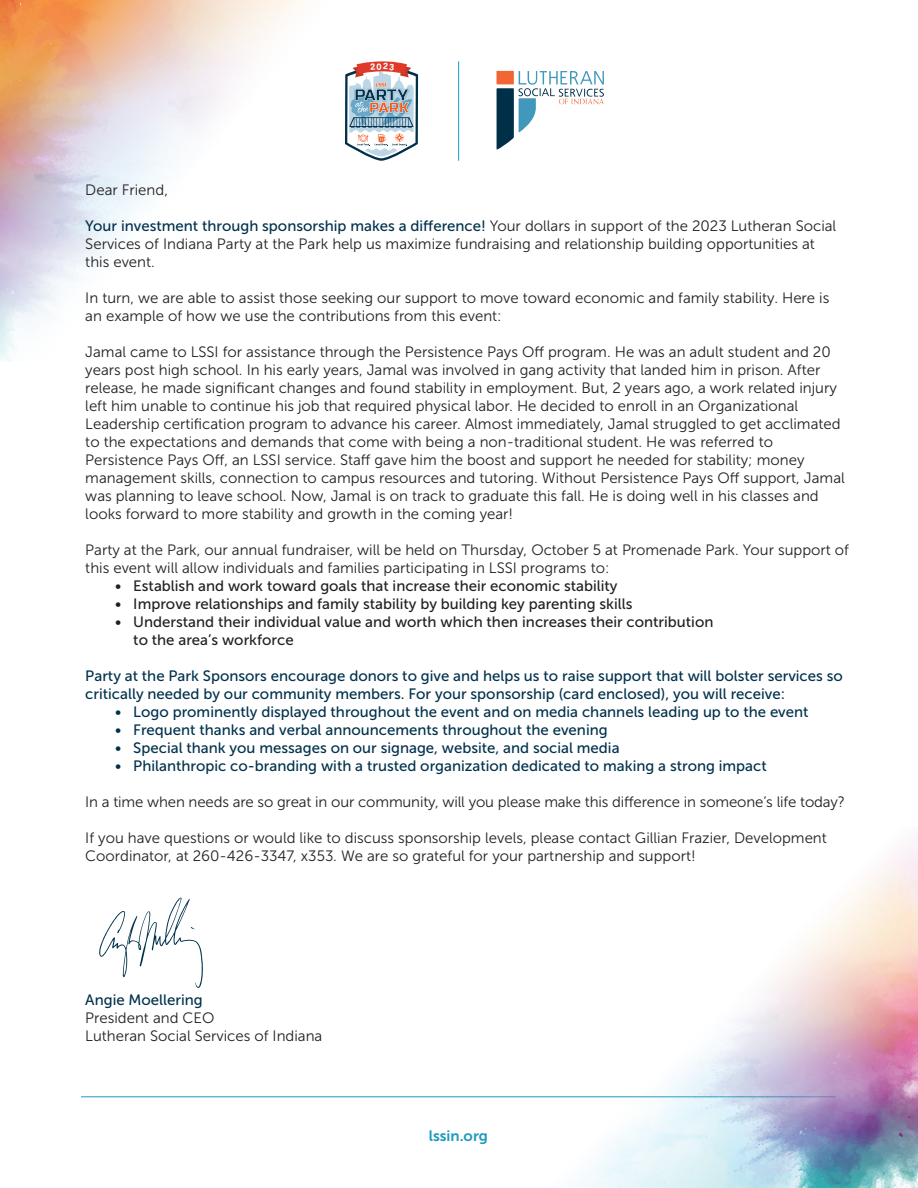
<style>
.page{position:relative;width:918px;height:1188px;background:#fff}
.page>*{position:absolute;margin:0;border:0;box-sizing:border-box;transform-origin:0 0}
.t1{font:15px/18px "Museo Sans 300";color:#231f20}
.t2{font:15px/18px "Museo Sans 500";color:#00314c}
.t3{font:15px/18px "Museo Sans 500";color:#231f20}
.t4{font:15px "Museo Sans 700";color:#1d9abf}
.s1{font-family:"Museo Sans 300";color:#231f20}
</style>
<div class="page">
<hr style="left:458px;top:61px;width:1px;height:100px;background:#159dc1">
<hr style="left:81px;top:1096px;width:755px;height:1px;background:#1d9abf">
<svg style="left:497px;top:71px;width:107px;height:79px"></svg>
<img style="left:0;top:0;width:419px;height:361px">
<img style="left:370px;top:840px;width:548px;height:348px">
<img style="left:99px;top:897px;width:104px;height:91px">
<svg style="left:345px;top:61px;width:73px;height:100px"></svg>
<p class="t1" style="left:85px;top:181px;width:84px">Dear Friend,</p>
<p class="t2" style="left:85px;top:217px;width:753px">Your investment through sponsorship makes a difference! <span class="s1">Your dollars in support of the 2023 Lutheran Social</span></p>
<p class="t1" style="left:85px;top:235px;width:731px">Services of Indiana Party at the Park help us maximize fundraising and relationship building opportunities at this event.</p>
<p class="t1" style="left:85px;top:289px;width:746px">In turn, we are able to assist those seeking our support to move toward economic and family stability. Here is an example of how we use the contributions from this event:</p>
<p class="t1" style="left:85px;top:343px;width:761px">Jamal came to LSSI for assistance through the Persistence Pays Off program. He was an adult student and 20 years post high school. In his early years, Jamal was involved in gang activity that landed him in prison. After release, he made significant changes and found stability in employment. But, 2 years ago, a work related injury left him unable to continue his job that required physical labor. He decided to enroll in an Organizational Leadership certification program to advance his career. Almost immediately, Jamal struggled to get acclimated to the expectations and demands that come with being a non-traditional student. He was referred to Persistence Pays Off, an LSSI service. Staff gave him the boost and support he needed for stability; money management skills, connection to campus resources and tutoring. Without Persistence Pays Off support, Jamal was planning to leave school. Now, Jamal is on track to graduate this fall. He is doing well in his classes and looks forward to more stability and growth in the coming year!</p>
<p class="t1" style="left:85px;top:541px;width:765px">Party at the Park, our annual fundraiser, will be held on Thursday, October 5 at Promenade Park. Your support of this event will allow individuals and families participating in LSSI programs to:</p>
<p class="t3" style="left:115px;top:577px;width:504px">• Establish and work toward goals that increase their economic stability</p>
<p class="t3" style="left:115px;top:595px;width:519px">• Improve relationships and family stability by building key parenting skills</p>
<p class="t3" style="left:133px;top:613px;width:582px;text-indent:-18px">• Understand their individual value and worth which then increases their contribution to the area’s workforce</p>
<p class="t2" style="left:85px;top:667px;width:759px">Party at the Park Sponsors encourage donors to give and helps us to raise support that will bolster services so critically needed by our community members. For your sponsorship (card enclosed), you will receive:</p>
<p class="t2" style="left:115px;top:703px;width:695px">• Logo prominently displayed throughout the event and on media channels leading up to the event</p>
<p class="t2" style="left:115px;top:721px;width:494px">• Frequent thanks and verbal announcements throughout the evening</p>
<p class="t2" style="left:115px;top:739px;width:506px">• Special thank you messages on our signage, website, and social media</p>
<p class="t2" style="left:115px;top:757px;width:653px">• Philanthropic co-branding with a trusted organization dedicated to making a strong impact</p>
<p class="t1" style="left:85px;top:793px;width:761px">In a time when needs are so great in our community, will you please make this difference in someone’s life today?</p>
<p class="t1" style="left:85px;top:829px;width:743px">If you have questions or would like to discuss sponsorship levels, please contact Gillian Frazier, Development<br>Coordinator, at 260-426-3347, x353. We are so grateful for your partnership and support!</p>
<p class="t2" style="left:85px;top:991px;width:119px">Angie Moellering</p>
<p class="t1" style="left:85px;top:1009px;width:239px">President and CEO<br>Lutheran Social Services of Indiana</p>
<p class="t4" style="left:429px;top:1127px;width:61px">lssin.org</p>
</div>
